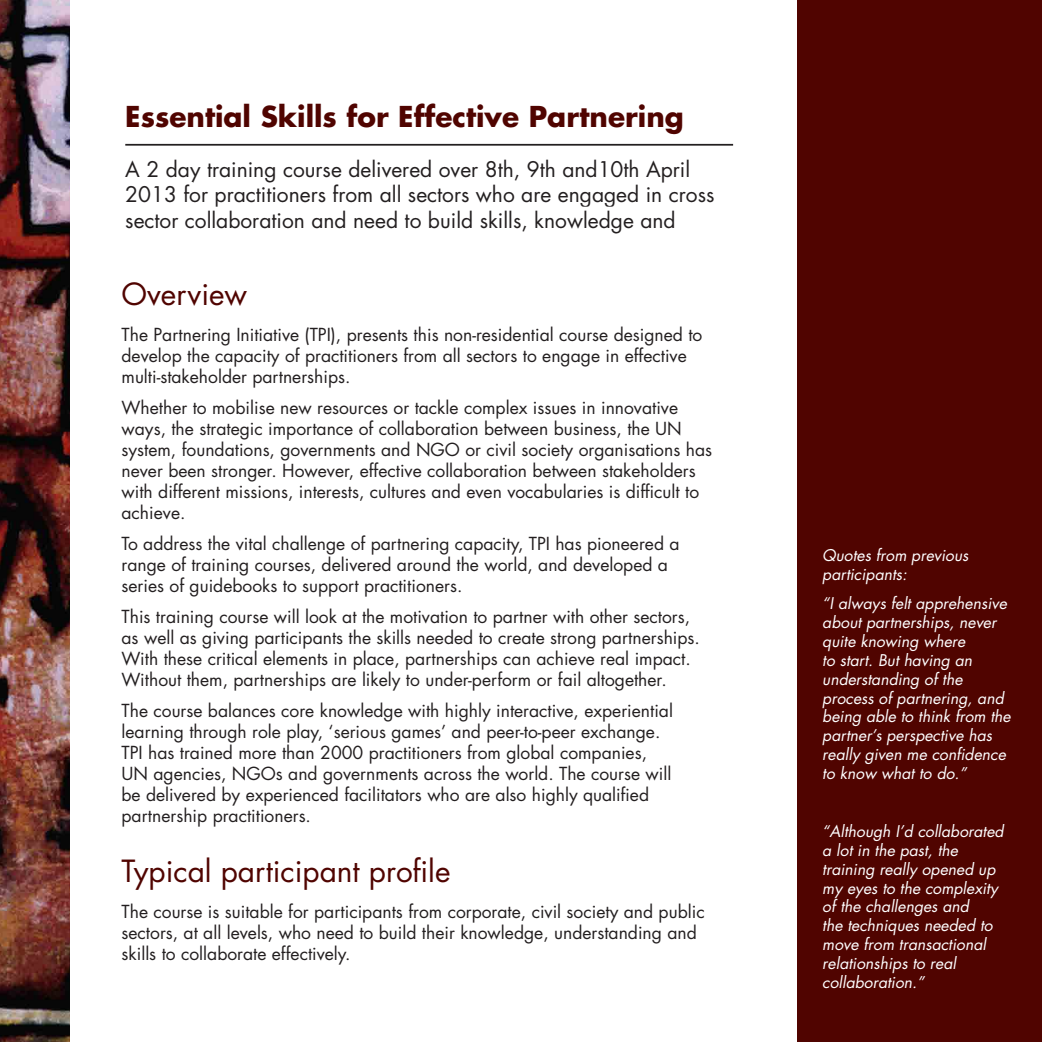
<style>
.page{position:relative;width:1042px;height:1042px;background:#fff}
.page>*{position:absolute;margin:0;border:0;box-sizing:border-box;transform-origin:0 0}
.t1{font:29.75px "Futura Std";color:#500400}
.t2{font:700 28px "Futura Std";color:#500400}
.t3{font:21px/25.2px "Futura Std";color:#231f20}
.t4{font:17.5px/21px "Futura Std";color:#231f20}
.t5{font:italic 15.75px/18.9px "Futura Std";color:#fff}
</style>
<div class="page">
<div style="left:798px;top:0;width:244px;height:1042px;background:#500400"></div>
<img style="left:0;top:0;width:69px;height:1042px">
<svg style="left:125px;top:143px;width:597px;height:1px"></svg>
<hr style="left:125px;top:144px;width:608px;height:2px;background:#231f20">
<h2 class="t2" style="left:125px;top:98px;width:560px">Essential Skills for Effective Partnering</h2>
<p class="t3" style="left:125px;top:157px;width:591px">A 2 day training course delivered over 8th, 9th and10th April<br>2013 for practitioners from all sectors who are engaged in cross sector collaboration and need to build skills, knowledge and</p>
<h1 class="t1" style="left:122px;top:275px;width:127px">Overview</h1>
<p class="t4" style="left:122px;top:324px;width:582px">The Partnering Initiative (TPI), presents this non-residential course designed to develop the capacity of practitioners from all sectors to engage in effective multi-stakeholder partnerships.</p>
<p class="t4" style="left:122px;top:397px;width:592px">Whether to mobilise new resources or tackle complex issues in innovative ways, the strategic importance of collaboration between business, the UN system, foundations, governments and NGO or civil society organisations has never been stronger. However, effective collaboration between stakeholders with different missions, interests, cultures and even vocabularies is difficult to achieve.</p>
<p class="t4" style="left:122px;top:533px;width:559px">To address the vital challenge of partnering capacity, TPI has pioneered a range of training courses, delivered around the world, and developed a series of guidebooks to support practitioners.</p>
<p class="t4" style="left:122px;top:606px;width:580px">This training course will look at the motivation to partner with other sectors, as well as giving participants the skills needed to create strong partnerships.<br>With these critical elements in place, partnerships can achieve real impact.<br>Without them, partnerships are likely to under-perform or fail altogether.</p>
<p class="t4" style="left:122px;top:700px;width:553px">The course balances core knowledge with highly interactive, experiential learning through role play, ‘serious games’ and peer-to-peer exchange.<br>TPI has trained more than 2000 practitioners from global companies, UN agencies, NGOs and governments across the world. The course will be delivered by experienced facilitators who are also highly qualified partnership practitioners.</p>
<h1 class="t1" style="left:122px;top:852px;width:330px">Typical participant profile</h1>
<p class="t4" style="left:122px;top:901px;width:584px">The course is suitable for participants from corporate, civil society and public sectors, at all levels, who need to build their knowledge, understanding and skills to collaborate effectively.</p>
<p class="t5" style="left:822px;top:546px;width:148px">Quotes from previous participants:</p>
<p class="t5" style="left:822px;top:594px;width:190px">“I always felt apprehensive about partnerships, never quite knowing where<br>to start. But having an understanding of the process of partnering, and being able to think from the partner’s perspective has really given me confidence to know what to do.”</p>
<p class="t5" style="left:822px;top:822px;width:183px">“Although I’d collaborated a lot in the past, the training really opened up my eyes to the complexity of the challenges and<br>the techniques needed to move from transactional relationships to real collaboration.”</p>
</div>
